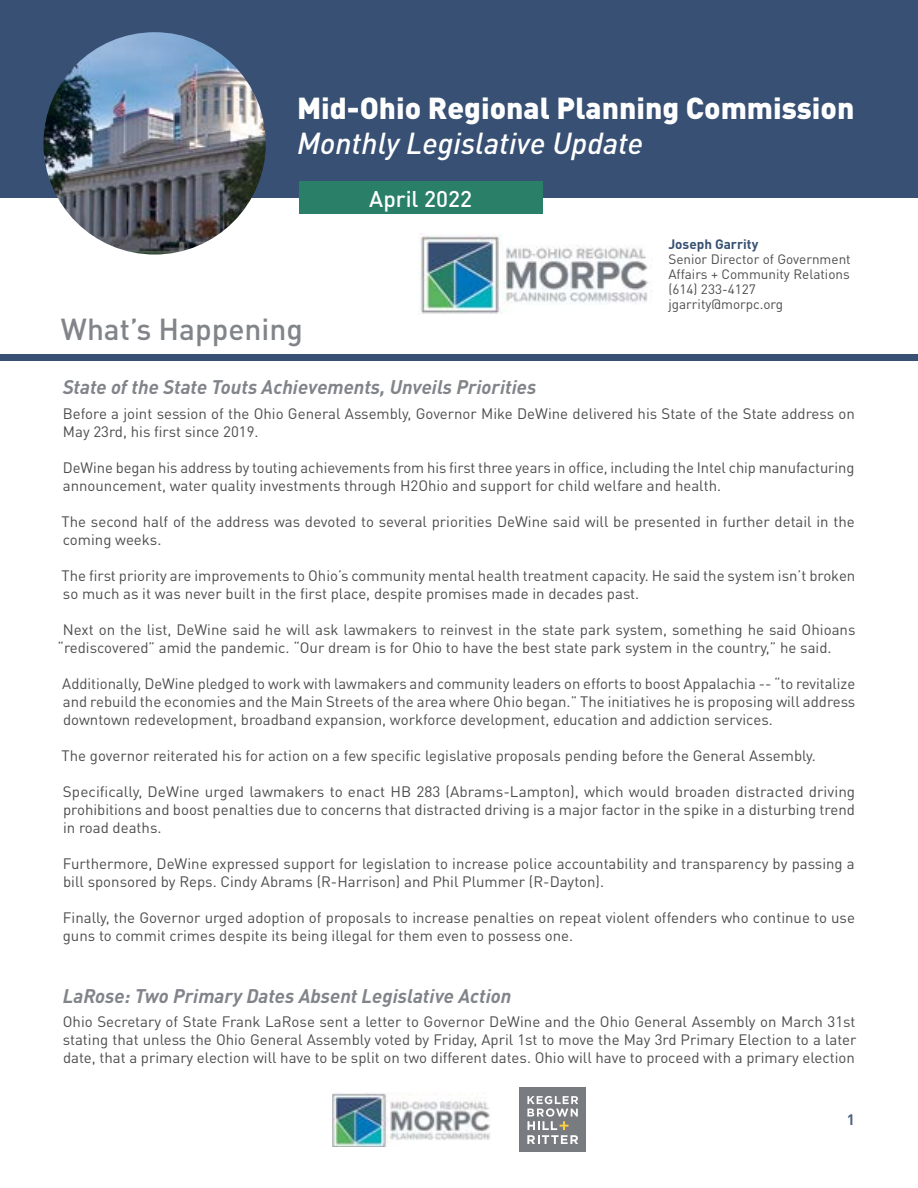
<style>
.page{position:relative;width:918px;height:1188px;background:#fff}
.page>*{position:absolute;margin:0;border:0;box-sizing:border-box;transform-origin:0 0}
.t1{font:900 30px "DIN Pro";color:#fff}
.t2{font:italic 500 30px "DIN Pro";color:#fff}
.t3{font:500 30px "DIN Pro";color:#818489}
.t4{font:500 22.5px "DIN Pro";color:#fff}
.t5{font:italic 700 19.5px "DIN Pro";color:#818489}
.t6{font:15px/18px "DIN Pro";color:#4d4d4f}
.t7{font:700 15px "DIN Pro";color:#516181}
.t8{font:13.5px/15px "DIN Pro";color:#4d4d4f}
.t9{font:700 13.5px "DIN Pro";color:#375073}
</style>
<div class="page">
<div style="left:520px;top:1088px;width:66px;height:64px;background:#787c81"></div>
<svg style="left:527px;top:1096px;width:51px;height:48px"></svg>
<img style="left:332px;top:1093px;width:158px;height:54px">
<div style="left:0;top:0;width:918px;height:104px;background:#375073"></div>
<div style="left:0;top:52px;width:918px;height:146px;background:#375073"></div>
<div style="left:299px;top:182px;width:243px;height:32px;background:#2a7f68"></div>
<div style="left:0;top:354px;width:918px;height:7px;background:#375073"></div>
<img style="left:44px;top:32px;width:222px;height:223px;border-radius:111px">
<img style="left:418px;top:234px;width:231px;height:81px">
<h1 class="t1" style="left:297px;top:88px;width:559px">Mid-Ohio Regional Planning Commission</h1>
<h1 class="t2" style="left:297px;top:119px;width:348px">Monthly Legislative Update</h1>
<h2 class="t4" style="left:369px;top:183px;width:104px">April 2022</h2>
<h1 class="t3" style="left:61px;top:309px;width:244px">What’s Happening</h1>
<p class="t9" style="left:668px;top:235px;width:91px">Joseph Garrity</p>
<p class="t8" style="left:668px;top:252px;width:184px">Senior Director of Government<br>Affairs + Community Relations (614) 233-4127 jgarrity@morpc.org</p>
<h3 class="t5" style="left:63px;top:371px;width:475px">State of the State Touts Achievements, Unveils Priorities</h3>
<p class="t6" style="left:63px;top:404px;width:793px">Before a joint session of the Ohio General Assembly, Governor Mike DeWine delivered his State of the State address on<br>May 23rd, his first since 2019.</p>
<p class="t6" style="left:63px;top:458px;width:793px">DeWine began his address by touting achievements from his first three years in office, including the Intel chip manufacturing announcement, water quality investments through H2Ohio and support for child welfare and health.</p>
<p class="t6" style="left:62px;top:512px;width:795px">The second half of the address was devoted to several priorities DeWine said will be presented in further detail in the coming weeks.</p>
<p class="t6" style="left:62px;top:566px;width:795px">The first priority are improvements to Ohio’s community mental health treatment capacity. He said the system isn’t broken so much as it was never built in the first place, despite promises made in decades past.</p>
<p class="t6" style="left:58px;top:620px;width:800px;text-indent:5px">Next on the list, DeWine said he will ask lawmakers to reinvest in the state park system, something he said Ohioans “rediscovered” amid the pandemic. “Our dream is for Ohio to have the best state park system in the country,” he said.</p>
<p class="t6" style="left:62px;top:674px;width:795px;text-align:justify">Additionally, DeWine pledged to work with lawmakers and community leaders on efforts to boost Appalachia -- “to revitalize and rebuild the economies and the Main Streets of the area where Ohio began.” The initiatives he is proposing will address downtown redevelopment, broadband expansion, workforce development, education and addiction services.</p>
<p class="t6" style="left:62px;top:746px;width:756px">The governor reiterated his for action on a few specific legislative proposals pending before the General Assembly.</p>
<p class="t6" style="left:63px;top:782px;width:794px;text-align:justify">Specifically, DeWine urged lawmakers to enact HB 283 (Abrams-Lampton), which would broaden distracted driving prohibitions and boost penalties due to concerns that distracted driving is a major factor in the spike in a disturbing trend in road deaths.</p>
<p class="t6" style="left:63px;top:854px;width:794px">Furthermore, DeWine expressed support for legislation to increase police accountability and transparency by passing a bill sponsored by Reps. Cindy Abrams (R-Harrison) and Phil Plummer (R-Dayton).</p>
<p class="t6" style="left:63px;top:908px;width:794px">Finally, the Governor urged adoption of proposals to increase penalties on repeat violent offenders who continue to use guns to commit crimes despite its being illegal for them even to possess one.</p>
<h3 class="t5" style="left:63px;top:980px;width:450px">LaRose: Two Primary Dates Absent Legislative Action</h3>
<p class="t6" style="left:63px;top:1012px;width:795px;text-align:justify">Ohio Secretary of State Frank LaRose sent a letter to Governor DeWine and the Ohio General Assembly on March 31st stating that unless the Ohio General Assembly voted by Friday, April 1st to move the May 3rd Primary Election to a later date, that a primary election will have to be split on two different dates. Ohio will have to proceed with a primary election</p>
<p class="t7" style="left:847px;top:1110px;width:10px">1</p>
</div>
